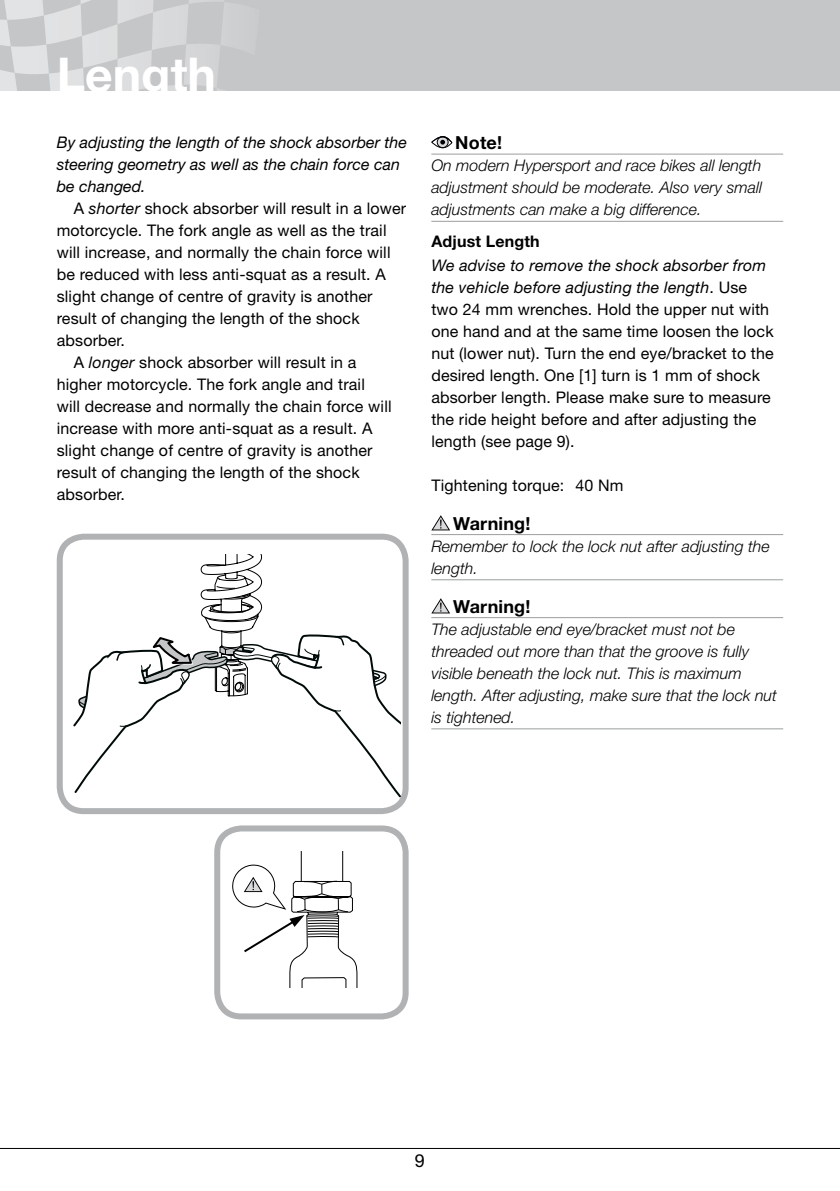
<style>
.page{position:relative;width:840px;height:1191px;background:#fff}
.page>*{position:absolute;margin:0;border:0;box-sizing:border-box;transform-origin:0 0}
.t1{font:700 48px "Helvetica Neue LT Std";color:#fff}
.t2{font:700 18px "Helvetica Neue LT Std";letter-spacing:.01em;color:#000}
.t3{font:16px/22px "Helvetica Neue LT Std";letter-spacing:.01em;color:#000}
.t4{font:italic 300 16px/22px "Helvetica Neue LT Std";color:#000}
.t5{font:italic 16px/22px "Helvetica Neue LT Std";color:#000}
.t6{font:700 16px "Helvetica Neue LT Std";letter-spacing:.01em;color:#000}
.s1{font-style:italic}
</style>
<div class="page">
<hr style="left:0;top:1148px;width:839px;height:1px;background:#000">
<div style="left:0;top:0;width:839px;height:91px;background:#c5c6c8"></div>
<svg style="left:0;top:0;width:228px;height:91px"></svg>
<svg style="left:73px;top:554px;width:327px;height:243px"></svg>
<hr style="left:300px;top:851px;width:1px;height:30px;background:#000">
<hr style="left:342px;top:851px;width:1px;height:30px;background:#000">
<div style="left:57px;top:533px;width:351px;height:281px;border:6px solid #b1b2b4;border-radius:24px"></div>
<div style="left:214px;top:825px;width:194px;height:194px;border:6px solid #b1b2b4;border-radius:24px"></div>
<svg style="left:232px;top:864px;width:125px;height:123px"></svg>
<hr style="left:431px;top:154px;width:351px;height:1px;background:#9c9d9f">
<hr style="left:431px;top:221px;width:351px;height:1px;background:#9c9d9f">
<hr style="left:431px;top:534px;width:351px;height:1px;background:#9c9d9f">
<hr style="left:431px;top:579px;width:351px;height:1px;background:#9c9d9f">
<hr style="left:431px;top:617px;width:351px;height:1px;background:#9c9d9f">
<hr style="left:431px;top:728px;width:351px;height:1px;background:#9c9d9f">
<div style="left:431px;top:136px;width:21px;height:12px;border:1px solid #000;border-radius:50%"></div>
<div style="left:436px;top:136px;width:12px;height:12px;border:1px solid #000;border-radius:50%"></div>
<svg style="left:431px;top:136px;width:21px;height:9px"></svg>
<svg style="left:431px;top:515px;width:19px;height:15px"></svg>
<svg style="left:431px;top:598px;width:19px;height:15px"></svg>
<h1 class="t1" style="left:57px;top:46px;width:161px">Length</h1>
<p class="t5" style="left:57px;top:131px;width:351px">By adjusting the length of the shock absorber the steering geometry as well as the chain force can be changed.</p>
<p class="t3" style="left:74px;top:197px;width:334px">A <span class="s1">shorter</span> shock absorber will result in a lower</p>
<p class="t3" style="left:57px;top:219px;width:331px">motorcycle. The fork angle as well as the trail</p>
<p class="t3" style="left:57px;top:241px;width:335px">will increase, and normally the chain force will</p>
<p class="t3" style="left:57px;top:263px;width:330px">be reduced with less anti-squat as a result. A</p>
<p class="t3" style="left:57px;top:285px;width:317px">slight change of centre of gravity is another</p>
<p class="t3" style="left:57px;top:307px;width:304px">result of changing the length of the shock</p>
<p class="t3" style="left:57px;top:329px;width:70px">absorber.</p>
<p class="t3" style="left:74px;top:351px;width:284px">A <span class="s1">longer</span> shock absorber will result in a</p>
<p class="t3" style="left:57px;top:373px;width:309px">higher motorcycle. The fork angle and trail</p>
<p class="t3" style="left:57px;top:395px;width:336px">will decrease and normally the chain force will</p>
<p class="t3" style="left:57px;top:417px;width:317px">increase with more anti-squat as a result. A</p>
<p class="t3" style="left:57px;top:439px;width:317px">slight change of centre of gravity is another</p>
<p class="t3" style="left:57px;top:461px;width:304px">result of changing the length of the shock</p>
<p class="t3" style="left:57px;top:483px;width:70px">absorber.</p>
<p class="t2" style="left:455px;top:132px;width:48px">Note!</p>
<p class="t4" style="left:431px;top:154px;width:332px;text-align:justify">On modern Hypersport and race bikes all length adjustment should be moderate. Also very small adjustments can make a big difference.</p>
<p class="t6" style="left:431px;top:231px;width:110px">Adjust Length</p>
<p class="t3" style="left:431px;top:254px;width:344px"><span class="s1">We advise to remove the shock absorber from the vehicle before adjusting the length</span>. Use two 24 mm wrenches. Hold the upper nut with one hand and at the same time loosen the lock nut (lower nut). Turn the end eye/bracket to the desired length. One [1 ] turn is 1 mm of shock absorber length. Please make sure to measure the ride height before and after adjusting the length (see page 9).</p>
<p class="t3" style="left:431px;top:474px;width:194px">Tightening torque: 40 Nm</p>
<p class="t2" style="left:453px;top:512px;width:79px">Warning!</p>
<p class="t4" style="left:431px;top:535px;width:340px">Remember to lock the lock nut after adjusting the length.</p>
<p class="t2" style="left:453px;top:595px;width:79px">Warning!</p>
<p class="t4" style="left:431px;top:618px;width:347px">The adjustable end eye/bracket must not be threaded out more than that the groove is fully visible beneath the lock nut. This is maximum length. After adjusting, make sure that the lock nut is tightened.</p>
</div>
